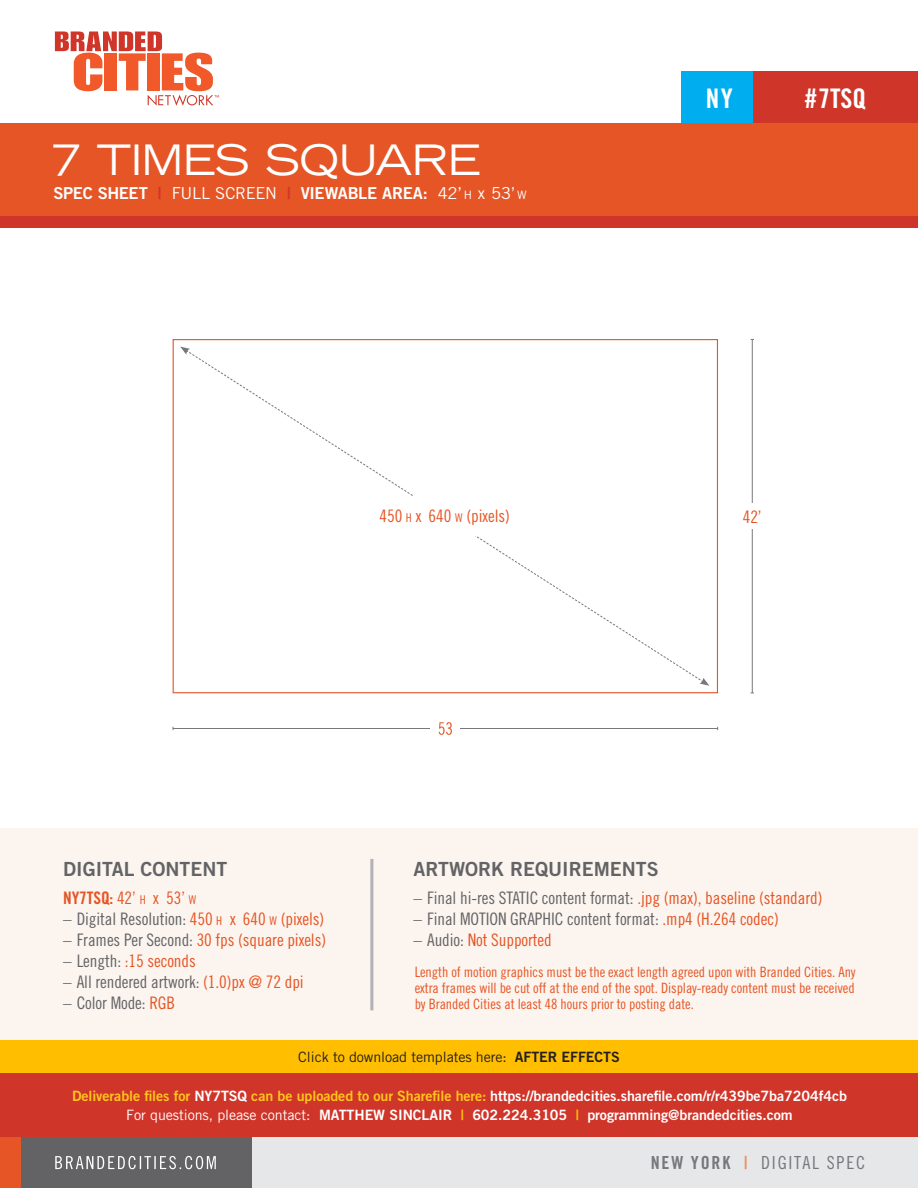
<style>
.page{position:relative;width:918px;height:1188px;background:#fff}
.page>*{position:absolute;margin:0;border:0;box-sizing:border-box;transform-origin:0 0}
.t1{font:expanded 42px "Trade Gothic LT Std";letter-spacing:-.015em;color:#fff}
.t2{font:27px "Trade Gothic LT Std Bd Cn 20";color:#fff}
.t3{font:19.5px "Trade Gothic LT Std Bd 2";color:#636366}
.t4{font:18px "Trade Gothic LT Std Cn 18";letter-spacing:.1em;color:#76787b}
.t5{font:17.25px "Trade Gothic LT Std Cn 18";letter-spacing:-.005em;color:#636366}
.t6{font:17.25px "Trade Gothic LT Std Cn 18";letter-spacing:-.005em;color:#e55525}
.t7{font:17.25px "Trade Gothic LT Std Bd Cn 20";letter-spacing:-.005em;color:#e55525}
.t8{font:16.5px "Trade Gothic LT Std Bd 2";letter-spacing:-.02em;color:#fff}
.t9{font:14.25px "Trade Gothic LT Std Bd 2";letter-spacing:-.005em;color:#fff}
.t10{font:14.25px "Trade Gothic LT Std Cn 18";letter-spacing:-.005em;color:#e55525}
.t11{font:14.25px "Trade Gothic LT Std";letter-spacing:-.005em;color:#231f20}
.s1{color:#cf3529}
.s2{font-family:"Trade Gothic LT Std"}
.s3{font-family:"Trade Gothic LT Std";font-size:11.55px}
.s4{font-size:12.15px}
.s5{font-family:"Trade Gothic LT Std Cn 18"}
.s6{font-family:"Trade Gothic LT Std Cn 18";font-size:12.15px}
.s7{color:#e55525}
.s8{font-size:12.15px;color:#e55525}
.s9{color:#636366}
.s10{font-family:"Trade Gothic LT Std Bd 2"}
.s11{color:#ffc51a}
.s12{color:#ffbe00}
.s13{font-family:"Trade Gothic LT Std Bd Cn 20"}
.s14{font-family:"Trade Gothic LT Std Bd Cn 20";color:#ee8f61}
</style>
<div class="page">
<div style="left:691px;top:71px;width:227px;height:53px;background:#cf3529"></div>
<div style="left:681px;top:71px;width:72px;height:53px;background:#00aeef"></div>
<svg style="left:55px;top:31px;width:164px;height:75px"></svg>
<div style="left:0;top:123px;width:918px;height:94px;background:#e55525"></div>
<div style="left:0;top:217px;width:918px;height:11px;background:#cf3529"></div>
<div style="left:0;top:828px;width:918px;height:213px;background:#fcf5ef"></div>
<div style="left:0;top:1040px;width:918px;height:34px;background:#ffbe00"></div>
<div style="left:1px;top:1074px;width:917px;height:63px;background:#cf3529"></div>
<hr style="left:370px;top:859px;width:3px;height:151px;background:#b2b3b7">
<svg style="left:190px;top:352px;width:510px;height:329px"></svg>
<svg style="left:180px;top:347px;width:10px;height:8px"></svg>
<svg style="left:700px;top:678px;width:9px;height:8px"></svg>
<div style="left:361px;top:496px;width:167px;height:40px;background:#fff"></div>
<hr style="left:173px;top:728px;width:545px;height:1px;background:#76787b">
<div style="left:431px;top:717px;width:29px;height:23px;background:#fff"></div>
<svg style="left:439px;top:722px;width:13px;height:13px"></svg>
<hr style="left:752px;top:339px;width:1px;height:354px;background:#76787b">
<div style="left:739px;top:503px;width:26px;height:26px;background:#fff"></div>
<div style="left:243px;top:1137px;width:675px;height:51px;background:#e6e7e9"></div>
<div style="left:19px;top:1137px;width:233px;height:51px;background:#636366"></div>
<div style="left:0;top:1137px;width:21px;height:51px;background:#e55525"></div>
<svg style="left:55px;top:1156px;width:161px;height:13px"></svg>
<p class="t1" style="left:51px;top:132px;width:431px">7 TIMES SQUARE</p>
<p class="t8" style="left:53px;top:182px;width:475px">SPEC SHEET <span class="s1">|</span> <span class="s2">FULL SCREEN</span> <span class="s1">|</span> VIEWABLE AREA: <span class="s2">42’</span> <span class="s3">h</span> <span class="s2">x 53’</span> <span class="s3">w</span></p>
<p class="t2" style="left:706px;top:82px;width:28px">NY</p>
<p class="t2" style="left:805px;top:82px;width:63px">#7TSQ</p>
<p class="t6" style="left:380px;top:506px;width:132px">450 <span class="s4">H</span> x 640 <span class="s4">W</span> (pixels)</p>
<p class="t6" style="left:743px;top:506px;width:20px">42’</p>
<p class="t3" style="left:63px;top:857px;width:166px">DIGITAL CONTENT</p>
<p class="t7" style="left:63px;top:888px;width:135px">NY7TSQ: <span class="s5">42’</span> <span class="s6">H</span> <span class="s5">x 53’</span> <span class="s6">W</span></p>
<p class="t5" style="left:63px;top:909px;width:263px">– Digital Resolution: <span class="s7">450</span> <span class="s8">H</span> <span class="s7">x 640</span> <span class="s8">W</span> <span class="s7">(pixels)</span></p>
<p class="t6" style="left:63px;top:930px;width:264px"><span class="s9">– Frames Per Second:</span> 30 fps (square pixels)</p>
<p class="t6" style="left:63px;top:951px;width:134px"><span class="s9">– Length:</span> :15 seconds</p>
<p class="t5" style="left:63px;top:972px;width:242px">– All rendered artwork: <span class="s7">(1.0)px @ 72 dpi</span></p>
<p class="t5" style="left:63px;top:993px;width:113px">– Color Mode: <span class="s7">RGB</span></p>
<p class="t3" style="left:414px;top:857px;width:247px">ARTWORK REQUIREMENTS</p>
<p class="t5" style="left:414px;top:888px;width:410px">– Final hi-res STATIC content format: <span class="s7">.jpg (max), baseline (standard)</span></p>
<p class="t5" style="left:414px;top:909px;width:367px">– Final MOTION GRAPHIC content format: <span class="s7">.mp4 (H.264 codec)</span></p>
<p class="t6" style="left:414px;top:930px;width:140px"><span class="s9">– Audio:</span> Not Supported</p>
<p class="t10" style="left:415px;top:964px;width:442px">Length of motion graphics must be the exact length agreed upon with Branded Cities. Any</p>
<p class="t10" style="left:415px;top:980px;width:441px">extra frames will be cut off at the end of the spot. Display-ready content must be received</p>
<p class="t10" style="left:415px;top:995px;width:281px">by Branded Cities at least 48 hours prior to posting date.</p>
<p class="t11" style="left:298px;top:1048px;width:323px">Click to download templates here: <span class="s10">AFTER EFFECTS</span></p>
<p class="t9" style="left:72px;top:1087px;width:776px"><span class="s11">Deliverable files for</span> NY7TSQ <span class="s11">can be uploaded to our Sharefile here:</span> https://brandedcities.sharefile.com/r/r439be7ba7204f4cb</p>
<p class="t9" style="left:126px;top:1106px;width:668px"><span class="s2">For questions, please contact:</span> MATTHEW SINCLAIR <span class="s12">|</span> 602.224.3105 <span class="s12">|</span> programming@brandedcities.com</p>
<p class="t4" style="left:651px;top:1152px;width:216px"><span class="s13">NEW YORK</span> <span class="s14">|</span> DIGITAL SPEC</p>
</div>
